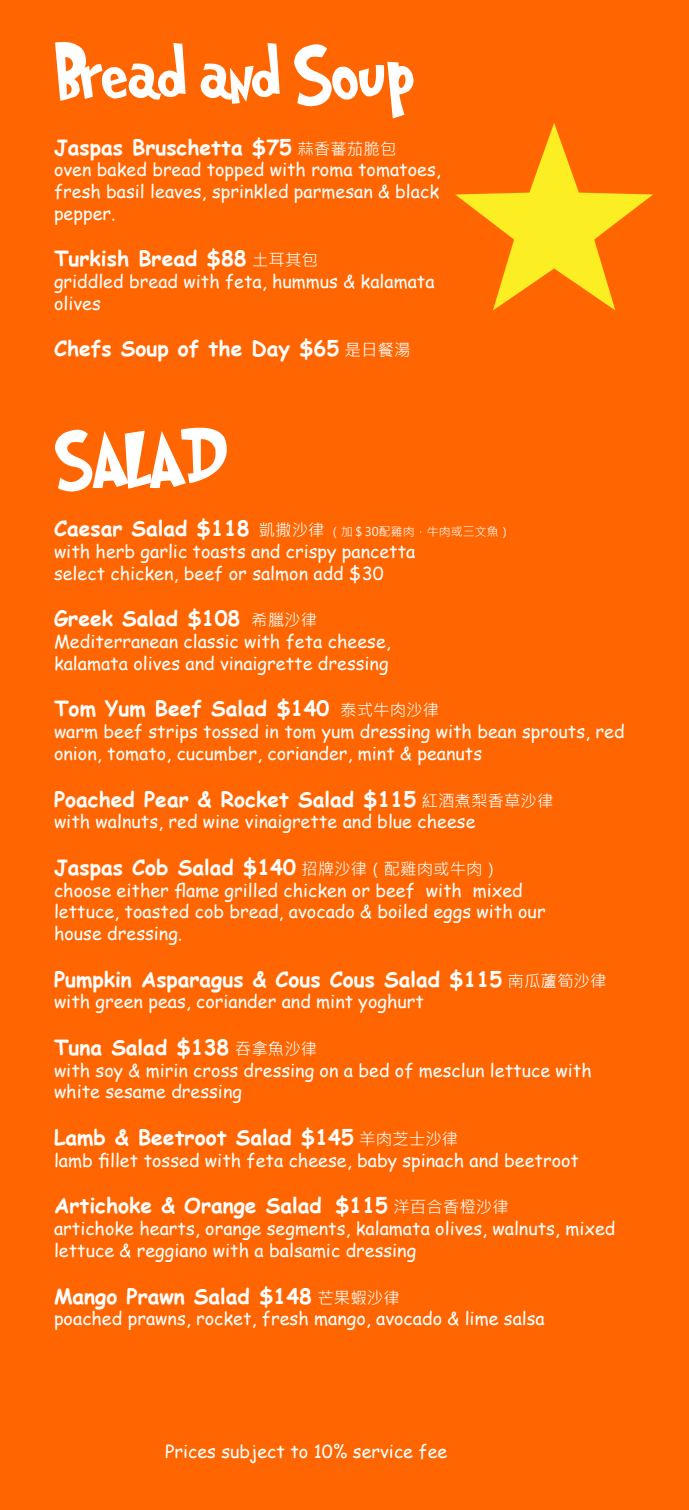
<style>
.page{position:relative;width:689px;height:1510px;background:#fff}
.page>*{position:absolute;margin:0;border:0;box-sizing:border-box;transform-origin:0 0}
.t1{font:69px "Grinched";color:#fff}
.t2{font:700 21px "Comic Sans MS";color:#fff}
.t3{font:18px/21.6px "Comic Sans MS";color:#fff}
.t4{font:12px "Microsoft Jheng Hei";color:#fff}
.s1{font-family:"Microsoft Jheng Hei";font-weight:400;font-size:16.5px}
.s2{font-family:"Comic Sans MS";font-weight:700;font-size:21px}
.s3{font-size:16.5px}
</style>
<div class="page">
<div style="left:0;top:0;width:689px;height:1509px;background:#ff6500"></div>
<svg style="left:455px;top:123px;width:198px;height:187px"></svg>
<h1 class="t1" style="left:54px;top:41px;width:361px">Bread and Soup</h1>
<p class="t2" style="left:54px;top:131px;width:344px">Jaspas Bruschetta $75 <span class="s1">蒜香蕃茄脆包</span></p>
<p class="t3" style="left:54px;top:158px;width:388px;text-align:justify">oven baked bread topped with roma tomatoes, fresh basil leaves, sprinkled parmesan &amp; black pepper.</p>
<p class="t2" style="left:54px;top:243px;width:266px">Turkish Bread $88 <span class="s1">土耳其包</span></p>
<p class="t3" style="left:54px;top:270px;width:382px">griddled bread with feta, hummus &amp; kalamata olives</p>
<p class="t2" style="left:54px;top:333px;width:358px">Chefs Soup of the Day $65 <span class="s1">是日餐湯</span></p>
<h1 class="t1" style="left:54px;top:426px;width:173px">SALAD</h1>
<p class="t4" style="left:54px;top:524px;width:458px"><span class="s2">Caesar Salad $118</span> <span class="s3">凱撒沙律</span> （加＄30配雞肉，牛肉或三文魚）</p>
<p class="t3" style="left:54px;top:540px;width:363px">with herb garlic toasts and crispy pancetta select chicken, beef or salmon add $30</p>
<p class="t2" style="left:54px;top:603px;width:265px">Greek Salad $108 <span class="s1">希臘沙律</span></p>
<p class="t3" style="left:54px;top:630px;width:338px">Mediterranean classic with feta cheese, kalamata olives and vinaigrette dressing</p>
<p class="t2" style="left:54px;top:693px;width:387px">Tom Yum Beef Salad $140 <span class="s1">泰式牛肉沙律</span></p>
<p class="t3" style="left:54px;top:720px;width:572px">warm beef strips tossed in tom yum dressing with bean sprouts, red onion, tomato, cucumber, coriander, mint &amp; peanuts</p>
<p class="t2" style="left:54px;top:783px;width:501px">Poached Pear &amp; Rocket Salad $115 <span class="s1">紅酒煮梨香草沙律</span></p>
<p class="t3" style="left:54px;top:810px;width:423px">with walnuts, red wine vinaigrette and blue cheese</p>
<p class="t2" style="left:54px;top:851px;width:447px">Jaspas Cob Salad $140 <span class="s1">招牌沙律（配雞肉或牛肉）</span></p>
<p class="t3" style="left:54px;top:878px;width:493px">choose either flame grilled chicken or beef with mixed lettuce, toasted cob bread, avocado &amp; boiled eggs with our house dressing.</p>
<p class="t2" style="left:54px;top:963px;width:554px">Pumpkin Asparagus &amp; Cous Cous Salad $115 <span class="s1">南瓜蘆筍沙律</span></p>
<p class="t3" style="left:54px;top:990px;width:371px">with green peas, coriander and mint yoghurt</p>
<p class="t2" style="left:54px;top:1031px;width:265px">Tuna Salad $138 <span class="s1">吞拿魚沙律</span></p>
<p class="t3" style="left:54px;top:1058px;width:539px">with soy &amp; mirin cross dressing on a bed of mesclun lettuce with white sesame dressing</p>
<p class="t2" style="left:54px;top:1121px;width:406px">Lamb &amp; Beetroot Salad $145 <span class="s1">羊肉芝士沙律</span></p>
<p class="t3" style="left:54px;top:1148px;width:526px">lamb fillet tossed with feta cheese, baby spinach and beetroot</p>
<p class="t2" style="left:54px;top:1190px;width:456px">Artichoke &amp; Orange Salad $115 <span class="s1">洋百合香橙沙律</span></p>
<p class="t3" style="left:54px;top:1217px;width:563px">artichoke hearts, orange segments, kalamata olives, walnuts, mixed lettuce &amp; reggiano with a balsamic dressing</p>
<p class="t2" style="left:54px;top:1280px;width:347px">Mango Prawn Salad $148 <span class="s1">芒果蝦沙律</span></p>
<p class="t3" style="left:54px;top:1307px;width:492px">poached prawns, rocket, fresh mango, avocado &amp; lime salsa</p>
<p class="t3" style="left:165px;top:1440px;width:284px">Prices subject to 10% service fee</p>
</div>
